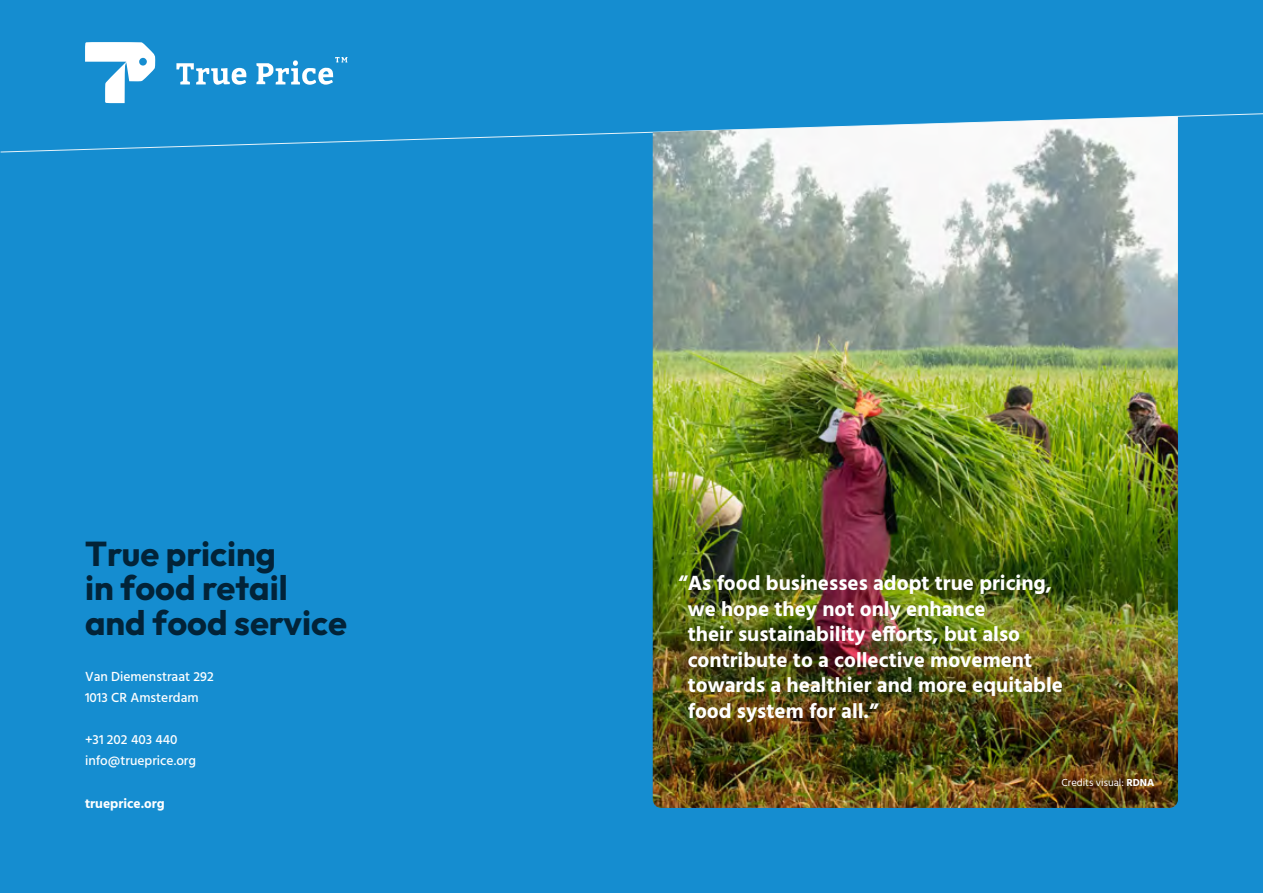
<style>
.page{position:relative;width:1263px;height:893px;background:#158dd0}
.page>*{position:absolute;margin:0;border:0;box-sizing:border-box;transform-origin:0 0}
.t1{font:100 34.5px/34.5px "Outfit";color:#022338}
.t2{font:700 21px/25.5px "Hind";color:#fff}
.t3{font:500 13.5px/21px "Hind";color:#fff}
.t4{font:700 13.5px "Hind";color:#fff}
.t5{font:10.5px "Hind";color:#fff}
.s1{font-weight:700}
</style>
<div class="page">
<svg style="left:0;top:113px;width:1263px;height:40px"></svg>
<svg style="left:85px;top:42px;width:71px;height:61px"></svg>
<svg style="left:176px;top:57px;width:172px;height:28px"></svg>
<img style="left:653px;top:116px;width:525px;height:692px">
<h1 class="t1" style="left:85px;top:537px;width:264px">True pricing<br>in food retail and food service</h1>
<p class="t3" style="left:85px;top:667px;width:130px">Van Diemenstraat 292<br>1013 CR Amsterdam</p>
<p class="t3" style="left:85px;top:730px;width:113px">+31 202 403 440 info@trueprice.org</p>
<p class="t4" style="left:85px;top:795px;width:81px">trueprice.org</p>
<p class="t2" style="left:688px;top:570px;width:377px;text-indent:-9px">“As food businesses adopt true pricing, we hope they not only enhance<br>their sustainability efforts, but also contribute to a collective movement towards a healthier and more equitable food system for all.”</p>
<p class="t5" style="left:1061px;top:775px;width:94px">Credits visual: <span class="s1">RDNA</span></p>
</div>
